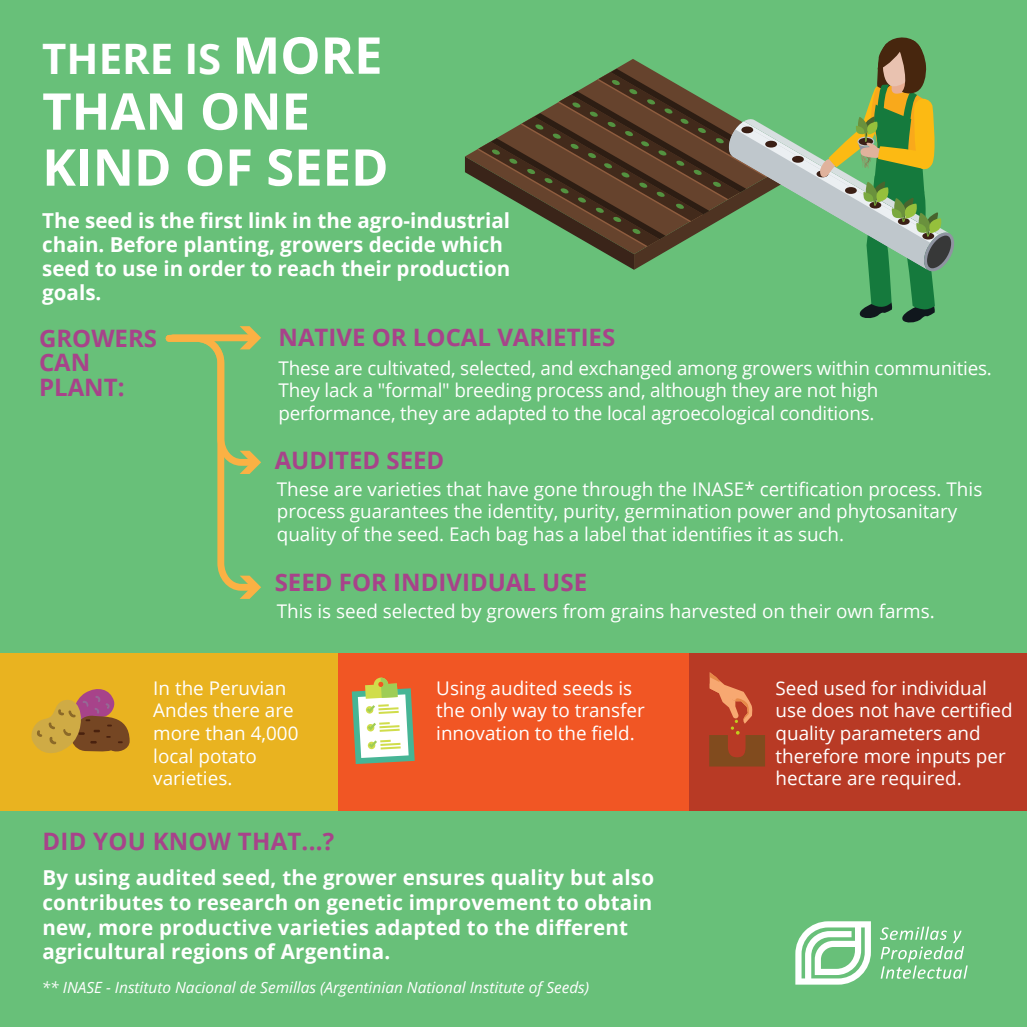
<style>
.page{position:relative;width:1027px;height:1027px;background:#68c079}
.page>*{position:absolute;margin:0;border:0;box-sizing:border-box;transform-origin:0 0}
.t1{font:700 50.75px/56px "Open Sans";color:#fff}
.t2{font:700 42px "Open Sans";color:#fff}
.t3{font:700 23.97px/24.5px "Open Sans";color:#a7438a}
.t4{font:700 20.65px/24px "Open Sans";letter-spacing:.01em;color:#fff}
.t5{font:18.9px/22.6px "Open Sans";color:#fff}
.t6{font:italic 15.4px "Open Sans";color:#fff}
.s1{font-size:50.75px}
</style>
<div class="page">
<div style="left:0;top:653px;width:339px;height:158px;background:#e9b320"></div>
<div style="left:688px;top:653px;width:339px;height:158px;background:#b83a25"></div>
<div style="left:338px;top:653px;width:350px;height:158px;background:#f15624"></div>
<svg style="left:465px;top:37px;width:489px;height:286px"></svg>
<svg style="left:31px;top:689px;width:99px;height:64px"></svg>
<svg style="left:352px;top:677px;width:63px;height:87px"></svg>
<svg style="left:709px;top:672px;width:56px;height:94px"></svg>
<svg style="left:880px;top:926px;width:88px;height:53px"></svg>
<svg style="left:795px;top:921px;width:76px;height:63px"></svg>
<svg style="left:165px;top:326px;width:96px;height:273px"></svg>
<h2 class="t2" style="left:42px;top:29px;width:342px">THERE IS <span class="s1">MORE</span></h2>
<h1 class="t1" style="left:42px;top:82px;width:348px">THAN ONE<br>KIND OF SEED</h1>
<p class="t4" style="left:42px;top:208px;width:470px">The seed is the first link in the agro-industrial chain. Before planting, growers decide which seed to use in order to reach their production goals.</p>
<p class="t3" style="left:39px;top:325px;width:120px">GROWERS<br>CAN<br>PLANT:</p>
<p class="t3" style="left:279px;top:325px;width:338px">NATIVE OR LOCAL VARIETIES</p>
<p class="t5" style="left:279px;top:356px;width:715px">These are cultivated, selected, and exchanged among growers within communities.<br>They lack a "formal" breeding process and, although they are not high performance, they are adapted to the local agroecological conditions.</p>
<p class="t3" style="left:275px;top:447px;width:171px">AUDITED SEED</p>
<p class="t5" style="left:277px;top:477px;width:707px">These are varieties that have gone through the INASE* certification process. This process guarantees the identity, purity, germination power and phytosanitary quality of the seed. Each bag has a label that identifies it as such.</p>
<p class="t3" style="left:275px;top:569px;width:314px">SEED FOR INDIVIDUAL USE</p>
<p class="t5" style="left:277px;top:599px;width:659px">This is seed selected by growers from grains harvested on their own farms.</p>
<p class="t5" style="left:153px;top:676px;width:147px">In the Peruvian<br>Andes there are more than 4,000 local potato varieties.</p>
<p class="t5" style="left:436px;top:676px;width:210px">Using audited seeds is the only way to transfer innovation to the field.</p>
<p class="t5" style="left:775px;top:676px;width:239px">Seed used for individual use does not have certified quality parameters and therefore more inputs per hectare are required.</p>
<p class="t3" style="left:43px;top:829px;width:293px">DID YOU KNOW THAT...?</p>
<p class="t4" style="left:43px;top:865px;width:613px;line-height:24.7px">By using audited seed, the grower ensures quality but also contributes to research on genetic improvement to obtain new, more productive varieties adapted to the different agricultural regions of Argentina.</p>
<p class="t6" style="left:42px;top:976px;width:549px">** INASE - Instituto Nacional de Semillas (Argentinian National Institute of Seeds)</p>
</div>
